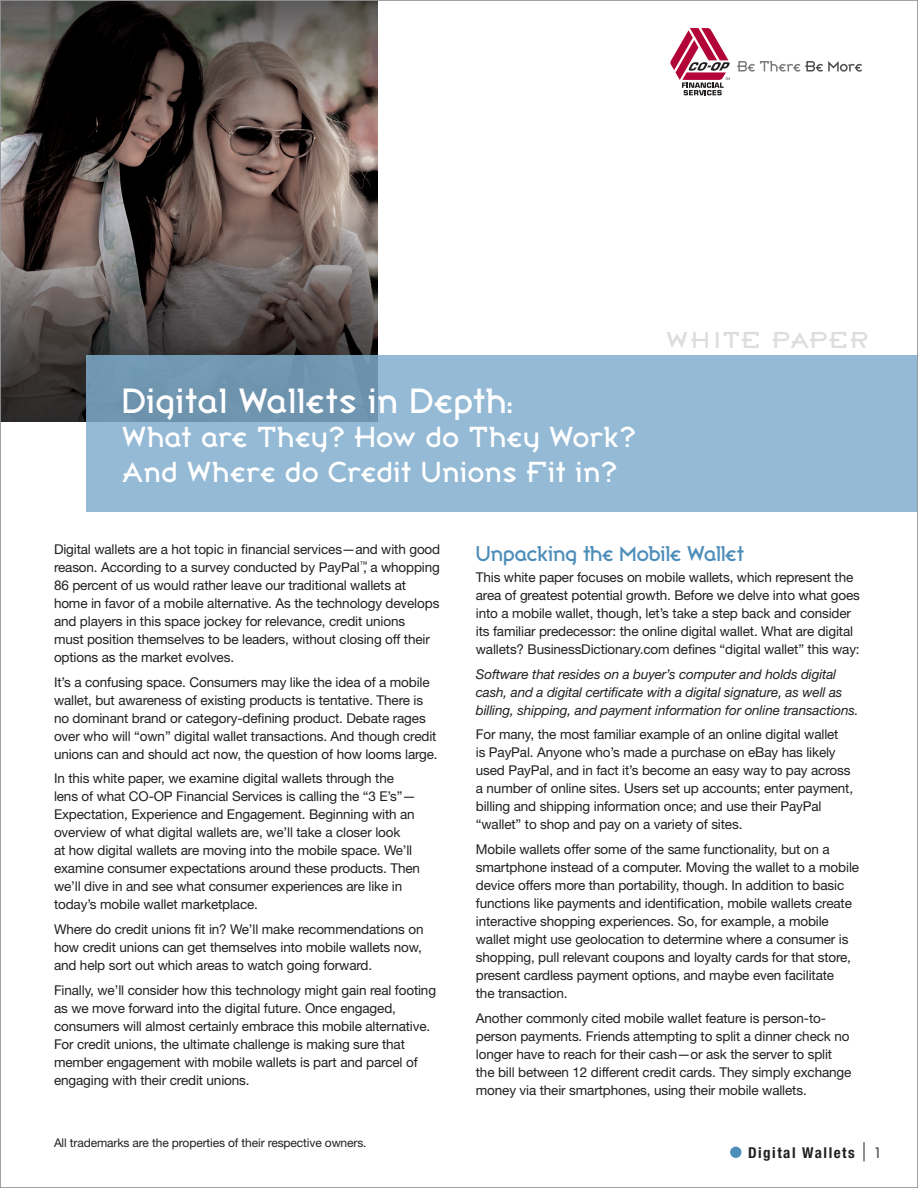
<style>
.page{position:relative;width:918px;height:1188px;background:#fff}
.page>*{position:absolute;margin:0;border:0;box-sizing:border-box;transform-origin:0 0}
.t1{font:34.5px "Broadband ICG";letter-spacing:.03em;color:#fff}
.t2{font:28.5px/34.5px "Broadband ICG";letter-spacing:.03em;color:#fff}
.t3{font:22.65px "Broadband ICG";letter-spacing:.115em;color:#dcdddf;scale:1.12 1}
.t4{font:21px "Broadband ICG";letter-spacing:-.01em;color:#4d8db9}
.t5{font:700 condensed 15px "Helvetica Neue";letter-spacing:.1em;color:#231f20}
.t6{font:13.5px/18px "Helvetica Neue LT Std";letter-spacing:-.01em;color:#231f20}
.t7{font:italic 13.5px/18px "Helvetica Neue LT Std";letter-spacing:-.01em;color:#231f20}
.t8{font:12px "Helvetica Neue LT Std";letter-spacing:-.01em;color:#231f20}
.s1{font-family:"Broadband ICG";font-weight:400;font-stretch:normal;color:#57585a}
</style>
<div class="page">
<div style="left:730px;top:1147px;width:11px;height:11px;background:#4d8db9;border-radius:50%"></div>
<svg style="left:670px;top:28px;width:60px;height:67px"></svg>
<svg style="left:737px;top:61px;width:125px;height:11px"></svg>
<svg style="left:864px;top:1142px;width:1px;height:20px"></svg>
<img style="left:2px;top:2px;width:376px;height:419px">
<svg style="left:86px;top:356px;width:830px;height:156px;background:#8eb4cf"></svg>
<h1 class="t1" style="left:122px;top:380px;width:392px">Digital Wallets in Depth:</h1>
<h2 class="t2" style="left:122px;top:420px;width:515px">What are They? How do They Work?<br>And Where do Credit Unions Fit in?</h2>
<h3 class="t3" style="left:666px;top:326px;width:182px">Wh ite Paper</h3>
<p class="t6" style="left:54px;top:540px;width:388px">Digital wallets are a hot topic in financial services—and with good reason. According to a survey conducted by PayPal<sup>™</sup>, a whopping 86 percent of us would rather leave our traditional wallets at home in favor of a mobile alternative. As the technology develops and players in this space jockey for relevance, credit unions<br>must position themselves to be leaders, without closing off their options as the market evolves.</p>
<p class="t6" style="left:54px;top:673px;width:385px">It’s a confusing space. Consumers may like the idea of a mobile wallet, but awareness of existing products is tentative. There is no dominant brand or category-defining product. Debate rages over who will “own” digital wallet transactions. And though credit unions can and should act now, the question of how looms large.</p>
<p class="t6" style="left:54px;top:769px;width:368px">In this white paper, we examine digital wallets through the lens of what CO-OP Financial Services is calling the “3 E’s”— Expectation, Experience and Engagement. Beginning with an overview of what digital wallets are, we’ll take a closer look<br>at how digital wallets are moving into the mobile space. We’ll examine consumer expectations around these products. Then we’ll dive in and see what consumer experiences are like in today’s mobile wallet marketplace.</p>
<p class="t6" style="left:54px;top:920px;width:371px;text-align:justify">Where do credit unions fit in? We’ll make recommendations on how credit unions can get themselves into mobile wallets now, and help sort out which areas to watch going forward.</p>
<p class="t6" style="left:54px;top:981px;width:384px">Finally, we’ll consider how this technology might gain real footing as we move forward into the digital future. Once engaged, consumers will almost certainly embrace this mobile alternative.<br>For credit unions, the ultimate challenge is making sure that member engagement with mobile wallets is part and parcel of engaging with their credit unions.</p>
<p class="t8" style="left:54px;top:1135px;width:314px">All trademarks are the properties of their respective owners.</p>
<h3 class="t4" style="left:476px;top:540px;width:270px">Unpacking the Mobile Wallet</h3>
<p class="t6" style="left:476px;top:568px;width:386px">This white paper focuses on mobile wallets, which represent the area of greatest potential growth. Before we delve into what goes into a mobile wallet, though, let’s take a step back and consider its familiar predecessor: the online digital wallet. What are digital wallets? BusinessDictionary.com defines “digital wallet” this way:</p>
<p class="t7" style="left:476px;top:665px;width:384px">Software that resides on a buyer’s computer and holds digital cash, and a digital certificate with a digital signature, as well as billing, shipping, and payment information for online transactions.</p>
<p class="t6" style="left:476px;top:725px;width:379px">For many, the most familiar example of an online digital wallet<br>is PayPal. Anyone who’s made a purchase on eBay has likely used PayPal, and in fact it’s become an easy way to pay across a number of online sites. Users set up accounts; enter payment, billing and shipping information once; and use their PayPal “wallet” to shop and pay on a variety of sites.</p>
<p class="t6" style="left:476px;top:840px;width:385px">Mobile wallets offer some of the same functionality, but on a smartphone instead of a computer. Moving the wallet to a mobile device offers more than portability, though. In addition to basic functions like payments and identification, mobile wallets create interactive shopping experiences. So, for example, a mobile wallet might use geolocation to determine where a consumer is shopping, pull relevant coupons and loyalty cards for that store, present cardless payment options, and maybe even facilitate<br>the transaction.</p>
<p class="t6" style="left:476px;top:1009px;width:377px">Another commonly cited mobile wallet feature is person-to&shy;person payments. Friends attempting to split a dinner check no longer have to reach for their cash—or ask the server to split the bill between 12 different credit cards. They simply exchange money via their smartphones, using their mobile wallets.</p>
<p class="t5" style="left:748px;top:1144px;width:136px">Digital Wallets <span class="s1">1</span></p>
</div>
